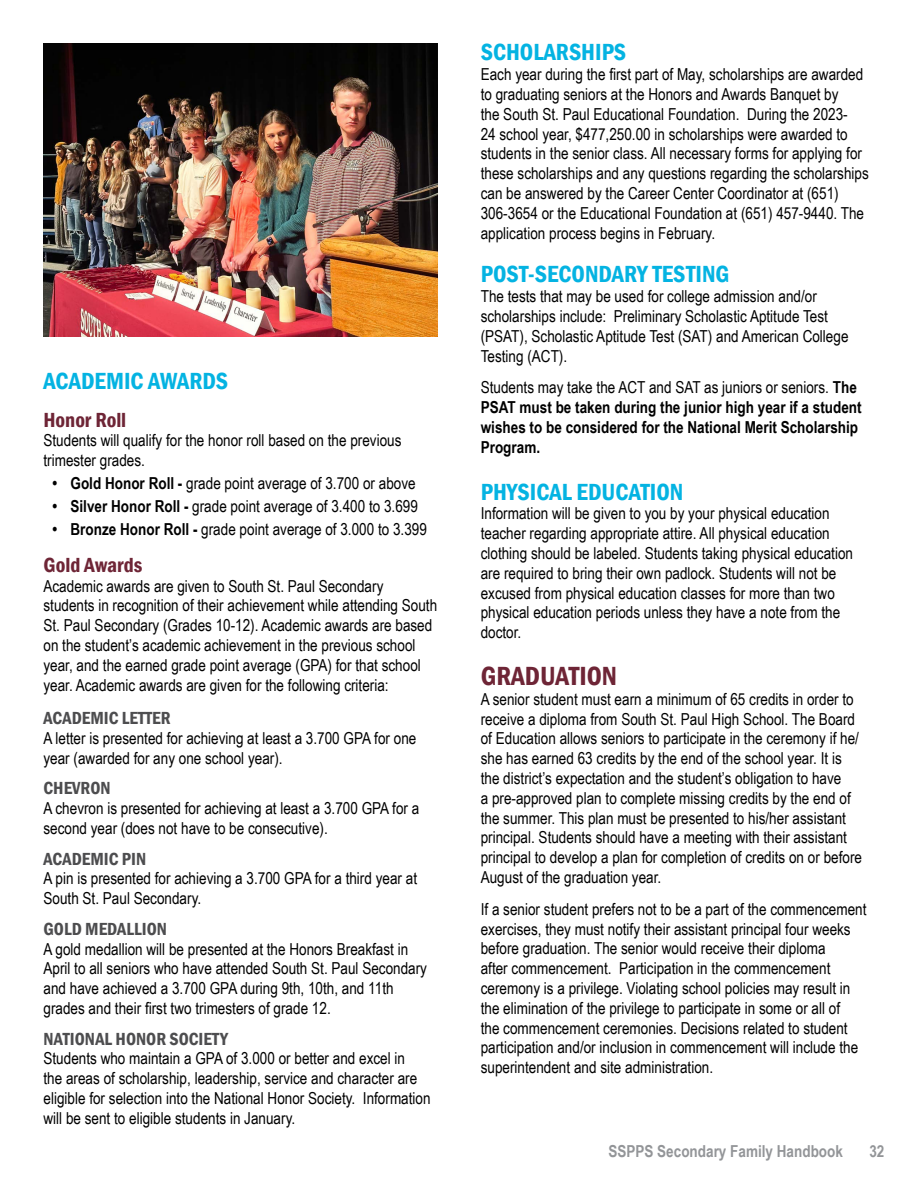
<style>
.page{position:relative;width:918px;height:1188px;background:#fff}
.page>*{position:absolute;margin:0;border:0;box-sizing:border-box;transform-origin:0 0}
.t1{font:600 condensed 27px "Franklin Gothic";color:#6e2536}
.t2{font:600 condensed 24px "Franklin Gothic";color:#04b3e2}
.t3{font:600 condensed 21px "Franklin Gothic";color:#6e2536}
.t4{font:600 condensed 18px "Franklin Gothic";color:#4d4d4f}
.t5{font:16.5px/19.8px "Arial Narrow";color:#000}
.t6{font:700 16.5px/19.8px "Arial Narrow";color:#000}
.t7{font:700 16.5px "Arial Narrow";color:#939598}
.s1{font-weight:700}
.s2{font-weight:400}
</style>
<div class="page">
<img style="left:44px;top:44px;width:393px;height:293px">
<h2 class="t2" style="left:44px;top:365px;width:186px">ACADEMIC AWARDS</h2>
<p class="t3" style="left:44px;top:406px;width:84px">Honor Roll</p>
<p class="t5" style="left:44px;top:430px;width:360px">Students will qualify for the honor roll based on the previous trimester grades.</p>
<p class="t5" style="left:52px;top:473px;width:365px"><span class="s1">• Gold Honor Roll -</span> grade point average of 3.700 or above</p>
<p class="t5" style="left:52px;top:495px;width:367px"><span class="s1">• Silver Honor Roll -</span> grade point average of 3.400 to 3.699</p>
<p class="t5" style="left:52px;top:518px;width:376px"><span class="s1">• Bronze Honor Roll -</span> grade point average of 3.000 to 3.399</p>
<p class="t3" style="left:44px;top:551px;width:100px">Gold Awards</p>
<p class="t5" style="left:44px;top:575px;width:395px">Academic awards are given to South St. Paul Secondary students in recognition of their achievement while attending South St. Paul Secondary (Grades 10-12). Academic awards are based on the student’s academic achievement in the previous school year, and the earned grade point average (GPA) for that school year. Academic awards are given for the following criteria:</p>
<p class="t4" style="left:44px;top:706px;width:129px">ACADEMIC LETTER</p>
<p class="t5" style="left:44px;top:728px;width:374px">A letter is presented for achieving at least a 3.700 GPA for one year (awarded for any one school year).</p>
<p class="t4" style="left:44px;top:776px;width:69px">CHEVRON</p>
<p class="t5" style="left:44px;top:798px;width:377px">A chevron is presented for achieving at least a 3.700 GPA for a second year (does not have to be consecutive).</p>
<p class="t4" style="left:44px;top:847px;width:104px">ACADEMIC PIN</p>
<p class="t5" style="left:44px;top:868px;width:375px">A pin is presented for achieving a 3.700 GPA for a third year at<br>South St. Paul Secondary.</p>
<p class="t4" style="left:44px;top:917px;width:125px">GOLD MEDALLION</p>
<p class="t5" style="left:44px;top:938px;width:385px">A gold medallion will be presented at the Honors Breakfast in April to all seniors who have attended South St. Paul Secondary and have achieved a 3.700 GPA during 9th, 10th, and 11th grades and their first two trimesters of grade 12.</p>
<p class="t4" style="left:44px;top:1027px;width:186px">NATIONAL HONOR SOCIETY</p>
<p class="t5" style="left:44px;top:1048px;width:389px">Students who maintain a GPA of 3.000 or better and excel in<br>the areas of scholarship, leadership, service and character are eligible for selection into the National Honor Society. Information will be sent to eligible students in January.</p>
<h2 class="t2" style="left:481px;top:36px;width:147px">SCHOLARSHIPS</h2>
<p class="t5" style="left:481px;top:64px;width:390px">Each year during the first part of May, scholarships are awarded to graduating seniors at the Honors and Awards Banquet by<br>the South St. Paul Educational Foundation. During the 2023-<br>24 school year, $477,250.00 in scholarships were awarded to students in the senior class. All necessary forms for applying for these scholarships and any questions regarding the scholarships can be answered by the Career Center Coordinator at (651)<br>306-3654 or the Educational Foundation at (651) 457-9440. The application process begins in February.</p>
<h2 class="t2" style="left:481px;top:258px;width:250px">POST-SECONDARY TESTING</h2>
<p class="t5" style="left:481px;top:286px;width:369px">The tests that may be used for college admission and/or scholarships include: Preliminary Scholastic Aptitude Test (PSAT), Scholastic Aptitude Test (SAT) and American College Testing (ACT).</p>
<p class="t6" style="left:481px;top:377px;width:382px"><span class="s2">Students may take the ACT and SAT as juniors or seniors.</span> The PSAT must be taken during the junior high year if a student wishes to be considered for the National Merit Scholarship Program.</p>
<h2 class="t2" style="left:481px;top:475px;width:204px">PHYSICAL EDUCATION</h2>
<p class="t5" style="left:481px;top:503px;width:374px">Information will be given to you by your physical education teacher regarding appropriate attire. All physical education clothing should be labeled. Students taking physical education are required to bring their own padlock. Students will not be excused from physical education classes for more than two physical education periods unless they have a note from the doctor.</p>
<h1 class="t1" style="left:481px;top:658px;width:138px">GRADUATION</h1>
<p class="t5" style="left:481px;top:688px;width:383px">A senior student must earn a minimum of 65 credits in order to receive a diploma from South St. Paul High School. The Board of Education allows seniors to participate in the ceremony if he/ she has earned 63 credits by the end of the school year. It is the district’s expectation and the student’s obligation to have<br>a pre-approved plan to complete missing credits by the end of the summer. This plan must be presented to his/her assistant principal. Students should have a meeting with their assistant principal to develop a plan for completion of credits on or before August of the graduation year.</p>
<p class="t5" style="left:481px;top:898px;width:387px">If a senior student prefers not to be a part of the commencement exercises, they must notify their assistant principal four weeks before graduation. The senior would receive their diploma<br>after commencement. Participation in the commencement ceremony is a privilege. Violating school policies may result in the elimination of the privilege to participate in some or all of<br>the commencement ceremonies. Decisions related to student participation and/or inclusion in commencement will include the superintendent and site administration.</p>
<p class="t7" style="left:608px;top:1139px;width:236px">SSPPS Secondary Family Handbook</p>
<p class="t7" style="left:869px;top:1139px;width:17px">32</p>
</div>
